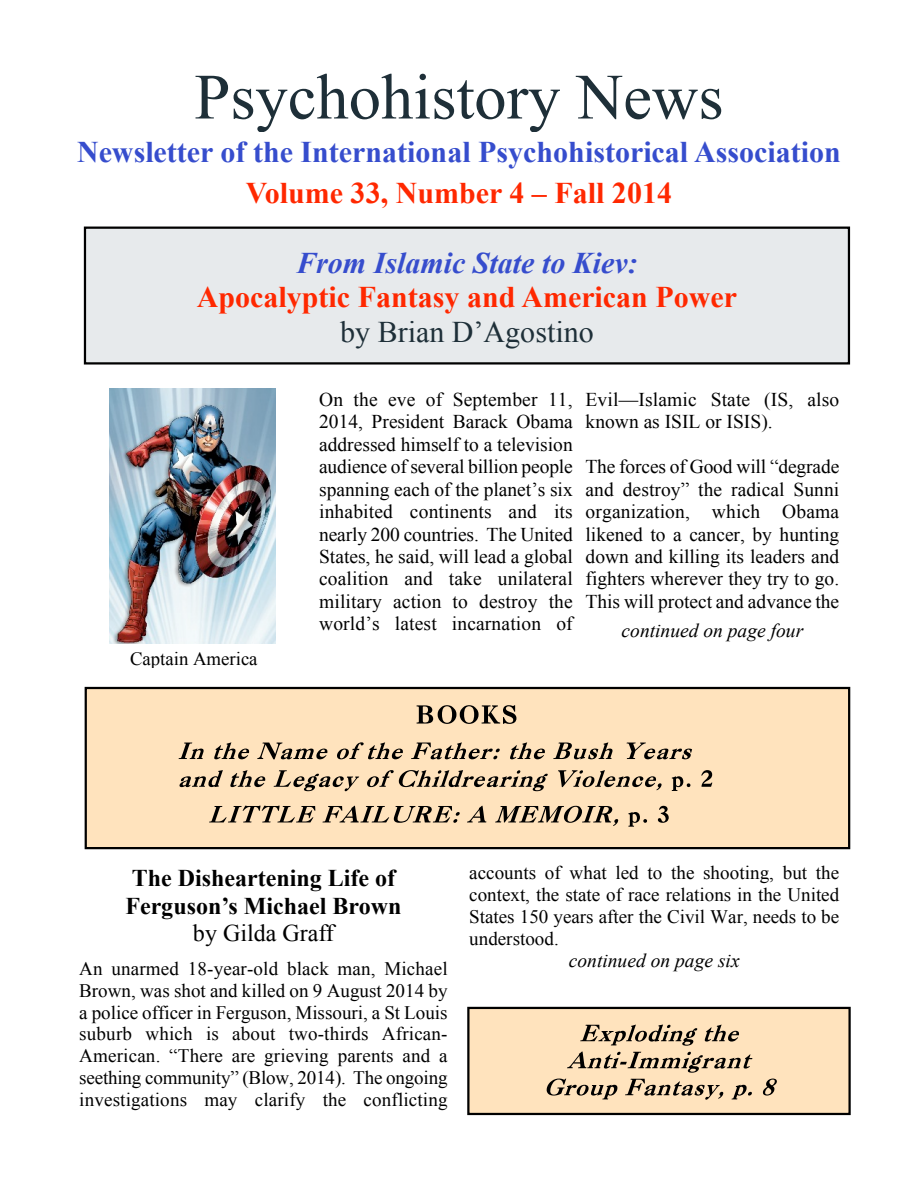
<style>
.page{position:relative;width:918px;height:1188px;background:#fff}
.page>*{position:absolute;margin:0;border:0;box-sizing:border-box;transform-origin:0 0}
.t1{font:64.5px "font 33061";color:#1e2f38}
.t2{font:30px "font 24870";color:#ff2800}
.t3{font:30px "font 24870";color:#364dcd}
.t4{font:30px "font 24872";color:#364dcd}
.t5{font:30px "font 33061";color:#1e2f38}
.t6{font:24px/27.6px "font 24870";color:#000}
.t7{font:24px "font 33061";color:#000}
.t8{font:19.5px/22.4px "font 33061";color:#000;text-align:justify}
.t9{font:19.5px "font 24871";color:#000}
.t10{font:19.05px/21.9px "font 33061";color:#000;text-align:justify}
.t11{font:18.75px "font 33061";color:#000}
</style>
<div class="page">
<div style="left:85px;top:228px;width:764px;height:135px;background:#e7eaec"></div>
<div style="left:84px;top:227px;width:766px;height:138px;border:2px solid #000"></div>
<div style="left:86px;top:688px;width:763px;height:160px;background:#ffe3bd"></div>
<div style="left:85px;top:687px;width:765px;height:162px;border:2px solid #000"></div>
<svg style="left:417px;top:705px;width:99px;height:19px"></svg>
<svg style="left:179px;top:743px;width:25px;height:16px"></svg>
<svg style="left:214px;top:742px;width:35px;height:17px"></svg>
<svg style="left:257px;top:743px;width:71px;height:16px"></svg>
<svg style="left:337px;top:742px;width:66px;height:17px"></svg>
<svg style="left:411px;top:742px;width:89px;height:17px"></svg>
<svg style="left:510px;top:742px;width:35px;height:17px"></svg>
<svg style="left:553px;top:742px;width:60px;height:17px"></svg>
<svg style="left:627px;top:743px;width:65px;height:16px"></svg>
<svg style="left:179px;top:770px;width:44px;height:17px"></svg>
<svg style="left:230px;top:770px;width:35px;height:17px"></svg>
<svg style="left:274px;top:770px;width:85px;height:21px"></svg>
<svg style="left:367px;top:770px;width:181px;height:21px"></svg>
<svg style="left:558px;top:770px;width:104px;height:20px"></svg>
<svg style="left:672px;top:776px;width:18px;height:15px"></svg>
<svg style="left:701px;top:770px;width:11px;height:17px"></svg>
<svg style="left:209px;top:806px;width:106px;height:16px"></svg>
<svg style="left:322px;top:806px;width:138px;height:17px"></svg>
<svg style="left:467px;top:806px;width:19px;height:16px"></svg>
<svg style="left:495px;top:806px;width:123px;height:20px"></svg>
<svg style="left:628px;top:812px;width:19px;height:15px"></svg>
<svg style="left:658px;top:806px;width:11px;height:17px"></svg>
<img style="left:110px;top:388px;width:165px;height:256px">
<div style="left:468px;top:1008px;width:382px;height:106px;background:#ffe3bd"></div>
<div style="left:467px;top:1007px;width:384px;height:108px;border:2px solid #000"></div>
<svg style="left:580px;top:1025px;width:117px;height:21px"></svg>
<svg style="left:705px;top:1025px;width:34px;height:17px"></svg>
<svg style="left:567px;top:1052px;width:185px;height:21px"></svg>
<svg style="left:547px;top:1079px;width:71px;height:20px"></svg>
<svg style="left:625px;top:1079px;width:98px;height:21px"></svg>
<svg style="left:732px;top:1085px;width:20px;height:14px"></svg>
<svg style="left:763px;top:1079px;width:14px;height:17px"></svg>
<h1 class="t1" style="left:194px;top:61px;width:531px">0."12-2&amp;./-%" 345.</h1>
<h2 class="t3" style="left:77px;top:135px;width:765px">403-&amp;0((01 #5 (60 7,(01,%()#,%&amp; 2-'$6#6)-(#1)$%&amp; !--#$)%()#,</h2>
<h2 class="t2" style="left:246px;top:176px;width:428px">8#&amp;9/0 ::; 49/&lt;01 = &gt; +%&amp;&amp; ?@A=</h2>
<h2 class="t4" style="left:296px;top:246px;width:343px">!"#$ &amp;'()$*+ ,-)-. -# /*.01</h2>
<h2 class="t2" style="left:197px;top:280px;width:542px">!"#$%&amp;'"()$ +%,(%-' %,. !/01)$%, 2#301</h2>
<h2 class="t5" style="left:340px;top:315px;width:255px">!" $%&amp;'( )*+,-./&amp;(-</h2>
<p class="t11" style="left:130px;top:648px;width:129px">X':/'&amp;( +;4%&amp;1'</p>
<p class="t8" style="left:319px;top:388px;width:255px">6( /24 474 -8 94:/4;!4% &lt;&lt;= &gt;?&lt;@= 0%4.&amp;A4(/ $'%'1B 6!';' 'AA%4..4A 2&amp;;.4C8 /- ' /4C47&amp;.&amp;-( 'DA&amp;4(14 -8 .474%'C !&amp;CC&amp;-( :4-:C4 .:'((&amp;(, 4'12 -8 /24 :C'(4/*. .&amp;E &amp;(2'!&amp;/4A 1-(/&amp;(4(/. '(A &amp;/. (4'%C" &gt;?? 1-D(/%&amp;4.F G24 H(&amp;/4A 9/'/4.= 24 .'&amp;A= 5&amp;CC C4'A ' ,C-!'C 1-'C&amp;/&amp;-( '(A /'B4 D(&amp;C'/4%'C ;&amp;C&amp;/'%" '1/&amp;-( /- A4./%-" /24<br>5-%CA*. C'/4./ &amp;(1'%('/&amp;-( -8</p>
<p class="t8" style="left:586px;top:388px;width:255px">I7&amp;CJK.C';&amp;1 9/'/4 LK9= 'C.-<br>B(-5( '. K9KM -% K9K9NF</p>
<p class="t8" style="left:586px;top:456px;width:255px">G24 8-%14. -8 O--A 5&amp;CC PA4,%'A4 '(A A4./%-"Q /24 %'A&amp;1'C 9D((&amp; -%,'(&amp;R'/&amp;-(= 52&amp;12 6!';' C&amp;B4(4A /- ' 1'(14%= !" 2D(/&amp;(, A-5( '(A B&amp;CC&amp;(, &amp;/. C4'A4%. '(A 8&amp;,2/4%. 524%474% /24" /%" /- ,-F G2&amp;. 5&amp;CC :%-/41/ '(A 'A7'(14 /24</p>
<p class="t9" style="left:622px;top:620px;width:183px">!"#$%#&amp;'( "# *+,' -"&amp;.</p>
<p class="t6" style="left:125px;top:864px;width:278px">B60 C)-60%1(0,),D E)50 #5 +01D9-#,F- G)$6%0&amp; H1#3,</p>
<p class="t7" style="left:193px;top:920px;width:142px">!" O&amp;CA' O%'88</p>
<p class="t10" style="left:79px;top:957px;width:370px">+( D('%;4A &lt;ST"4'%T-CA !C'1B ;'(= U&amp;12'4C $%-5(= 5'. .2-/ '(A B&amp;CC4A -( V +D,D./ &gt;?&lt;@ !" ' :-C&amp;14 -88&amp;14% &amp;( W4%,D.-(= U&amp;..-D%&amp;= ' 9/ M-D&amp;. .D!D%! 52&amp;12 &amp;. '!-D/ /5-T/2&amp;%A. +8%&amp;1'(T +;4%&amp;1'(F PG24%4 '%4 ,%&amp;47&amp;(, :'%4(/. '(A ' .44/2&amp;(, 1-;;D(&amp;/"Q L$C-5= &gt;?&lt;@NF G24 -(,-&amp;(, &amp;(74./&amp;,'/&amp;-(. ;'" 1C'%&amp;8" /24 1-(8C&amp;1/&amp;(,</p>
<p class="t10" style="left:469px;top:862px;width:372px">'11-D(/. -8 52'/ C4A /- /24 .2--/&amp;(,= !D/ /24<br>1-(/4E/= /24 ./'/4 -8 %'14 %4C'/&amp;-(. &amp;( /24 H(&amp;/4A 9/'/4. &lt;Y? "4'%. '8/4% /24 X&amp;7&amp;C Z'%= (44A. /- !4<br>D(A4%./--AF</p>
<p class="t9" style="left:569px;top:950px;width:172px">!"#$%#&amp;'( "# *+,' /%0</p>
</div>
